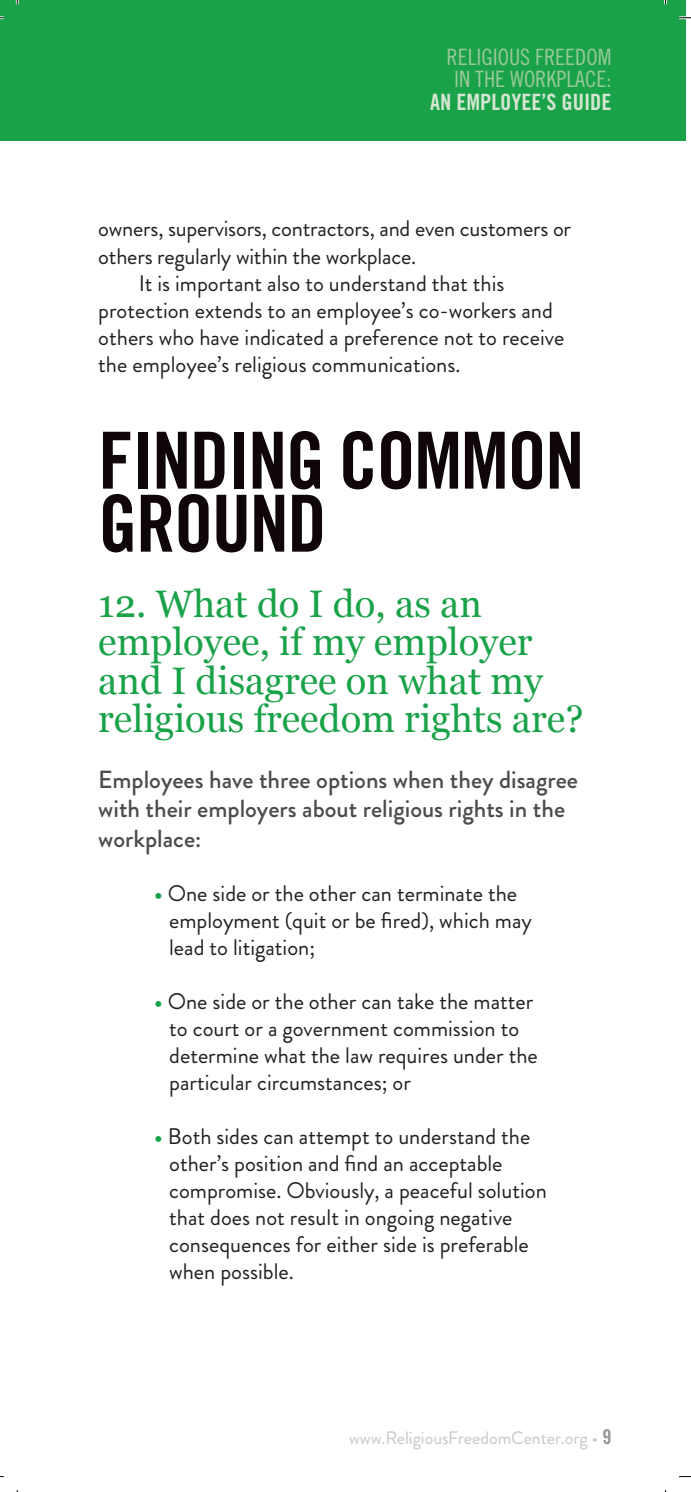
<style>
.page{position:relative;width:691px;height:1492px;background:#fff}
.page>*{position:absolute;margin:0;border:0;box-sizing:border-box;transform-origin:0 0}
.Heading_1{font:78.75px/63px "Trade Gothic LT Std Bd Cn 20";letter-spacing:-.02em;color:#0e0607}
.Heading_1-2{font:38.25px/38.2px "Georgia";color:#1aa249}
.t1{font:500 24.75px/29.2px "Brandon Grotesque";color:#4b4c4d}
.t2{font:22.5px/27px "Brandon Grotesque";color:#231f20}
.t3{font:22.5px/22.5px "Trade Gothic LT Std Cn 18";color:#9ac99a;text-align:center}
.t4{font:22.5px "Trade Gothic LT Std Bd Cn 20";color:#d4e6d2}
.t5{font:18px "Brandon Grotesque";color:#c7c8ca}
.s1{font-weight:700;color:#1aa249}
.s2{font-family:"Trade Gothic LT Std Bd Cn 20";font-size:20.25px;color:#939598}
</style>
<div class="page">
<div style="left:0;top:0;width:685px;height:141px;background:#1aa249"></div>
<svg style="left:0;top:16px;width:4px;height:3px"></svg>
<svg style="left:679px;top:16px;width:12px;height:3px"></svg>
<svg style="left:679px;top:1476px;width:12px;height:1px"></svg>
<svg style="left:16px;top:0;width:3px;height:4px"></svg>
<svg style="left:664px;top:0;width:3px;height:4px"></svg>
<p class="t3" style="left:446px;top:45px;width:166px">RELIGIOUS FREEDOM<br>IN THE WORKPLACE:</p>
<p class="t4" style="left:430px;top:88px;width:183px">AN EMPLOYEE’S GUIDE</p>
<p class="t2" style="left:98px;top:215px;width:474px">owners, supervisors, contractors, and even customers or others regularly within the workplace.</p>
<p class="t2" style="left:98px;top:269px;width:467px;text-indent:40px">It is important also to understand that this protection extends to an employee’s co-workers and others who have indicated a preference not to receive the employee’s religious communications.</p>
<p class="Heading_1" style="left:98px;top:428px;width:488px">FINDING COMMON<br>GROUND</p>
<p class="Heading_1-2" style="left:98px;top:583px;width:487px">12. What do I do, as an employee, if my employer and I disagree on what my religious freedom rights are?</p>
<p class="t1" style="left:98px;top:765px;width:481px">Employees have three options when they disagree with their employers about religious rights in the workplace:</p>
<p class="t2" style="left:169px;top:879px;width:364px;text-indent:-15px"><span class="s1">•</span> One side or the other can terminate the employment (quit or be fired), which may lead to litigation;</p>
<p class="t2" style="left:169px;top:987px;width:370px;text-indent:-15px"><span class="s1">•</span> One side or the other can take the matter to court or a government commission to determine what the law requires under the particular circumstances; or</p>
<p class="t2" style="left:169px;top:1122px;width:379px;text-indent:-15px"><span class="s1">•</span> Both sides can attempt to understand the other’s position and find an acceptable compromise. Obviously, a peaceful solution that does not result in ongoing negative consequences for either side is preferable when possible.</p>
<p class="t5" style="left:349px;top:1424px;width:264px">www.ReligiousFreedomCenter.org • <span class="s2">9</span></p>
</div>
